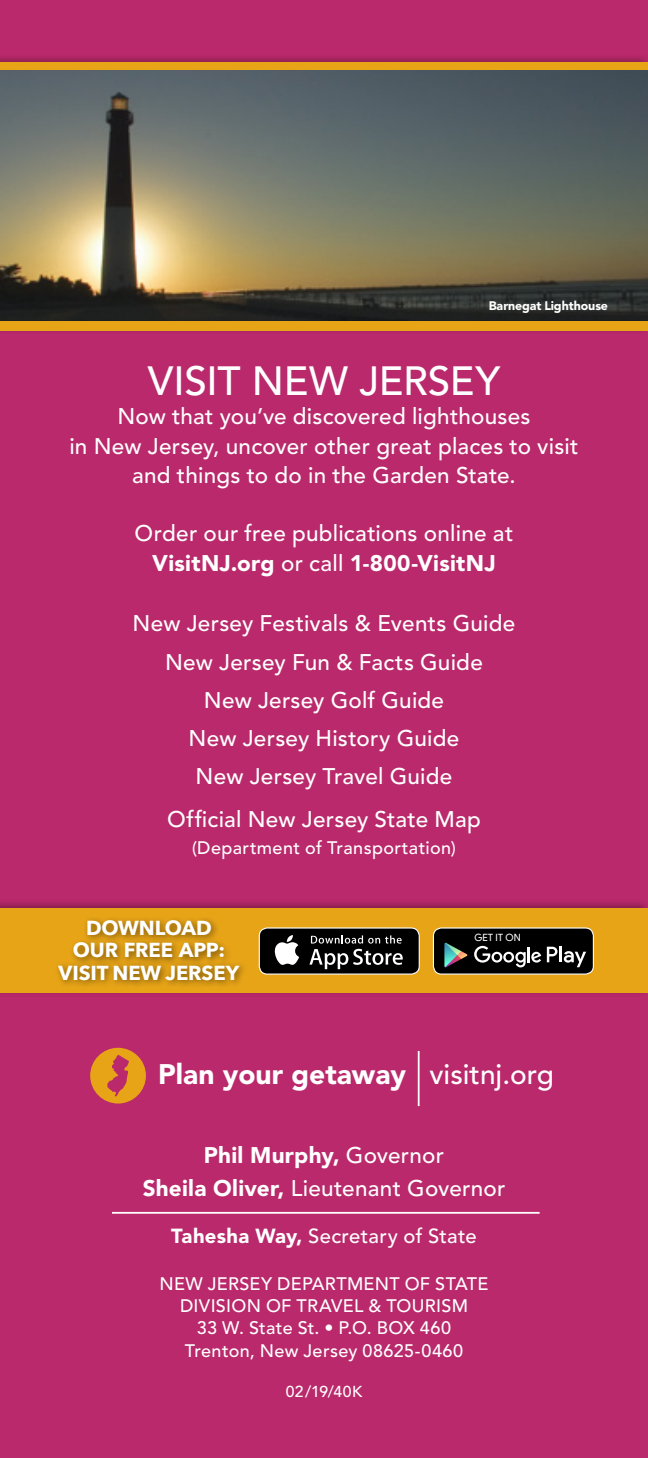
<style>
.page{position:relative;width:648px;height:1458px;background:#b9296b}
.page>*{position:absolute;margin:0;border:0;box-sizing:border-box;transform-origin:0 0}
.t1{font:500 40.5px "Avenir";letter-spacing:-.005em;color:#fff}
.t2{font:900 28.12px "Avenir";color:#fff}
.t3{font:500 22.5px/38.2px "Avenir";letter-spacing:.01em;color:#fff;text-align:center}
.t4{font:700 20.25px/22.5px "Avenir Next";letter-spacing:-.01em;color:#fff}
.t5{font:500 20.25px "Avenir";letter-spacing:.015em;color:#fff}
.t6{font:500 18px/21.6px "Avenir";letter-spacing:.02em;color:#fff}
.t7{font:500 15.75px "Avenir";letter-spacing:.025em;color:#fff}
.t8{font:900 12.38px "Avenir";letter-spacing:-.01em;color:#fff}
.t9{font:10.12px "Product Sans";color:#fff}
.s1{font-weight:900}
.s2{font-weight:500}
</style>
<div class="page">
<div style="left:0;top:53px;width:648px;height:282px;background:#000;opacity:.3"></div>
<div style="left:0;top:62px;width:648px;height:269px;background:#e7a417"></div>
<img style="left:0;top:71px;width:648px;height:249px">
<svg style="left:90px;top:1048px;width:56px;height:56px"></svg>
<hr style="left:418px;top:1051px;width:2px;height:55px;background:#fff">
<div style="left:0;top:899px;width:648px;height:98px;background:#000;opacity:.3"></div>
<div style="left:0;top:908px;width:648px;height:85px;background:#e7a417"></div>
<hr style="left:112px;top:1212px;width:428px;height:2px;background:#fff">
<div style="left:259px;top:928px;width:160px;height:46px;background:#000;border-radius:8px"></div>
<div style="left:259px;top:927px;width:161px;height:48px;border:1px solid #fff;border-radius:8px"></div>
<svg style="left:274px;top:935px;width:129px;height:35px"></svg>
<div style="left:433px;top:928px;width:160px;height:46px;background:#000;border-radius:8px"></div>
<div style="left:433px;top:927px;width:161px;height:48px;border:1px solid #fff;border-radius:8px"></div>
<svg style="left:444px;top:942px;width:142px;height:26px"></svg>
<div style="left:55px;top:916px;width:193px;height:72px;background:#000;opacity:.45"></div>
<p class="t8" style="left:489px;top:298px;width:121px">Barnegat Lighthouse</p>
<h1 class="t1" style="left:148px;top:358px;width:354px">VISIT NEW JERSEY</h1>
<p class="t3" style="left:69px;top:402px;width:511px;line-height:29.2px">Now that you’ve discovered lighthouses<br>in New Jersey, uncover other great places to visit and things to do in the Garden State.</p>
<p class="t3" style="left:135px;top:519px;width:380px;line-height:29.2px">Order our free publications online at<br><span class="s1">VisitNJ.org</span> or call <span class="s1">1-800-VisitNJ</span></p>
<p class="t3" style="left:133px;top:605px;width:384px">New Jersey Festivals &amp; Events Guide<br>New Jersey Fun &amp; Facts Guide<br>New Jersey Golf Guide<br>New Jersey History Guide<br>New Jersey Travel Guide</p>
<p class="t3" style="left:167px;top:801px;width:315px">Official New Jersey State Map</p>
<p class="t6" style="left:192px;top:838px;width:265px">(Department of Transportation)</p>
<p class="t4" style="left:86px;top:916px;width:127px">DOWNLOAD</p>
<p class="t4" style="left:59px;top:939px;width:168px;text-indent:14px">OUR FREE APP:<br>VISIT NEW</p>
<p class="t4" style="left:165px;top:961px;width:75px">JERSEY</p>
<p class="t9" style="left:474px;top:931px;width:48px">GET IT ON</p>
<p class="t2" style="left:158px;top:1057px;width:397px">Plan your getaway <span class="s2">visitnj.org</span></p>
<p class="t3" style="left:143px;top:1139px;width:364px;line-height:33.5px"><span class="s1">Phil Murphy,</span> Governor<br><span class="s1">Sheila Oliver,</span> Lieutenant Governor</p>
<p class="t5" style="left:171px;top:1224px;width:307px"><span class="s1">Tahesha Way,</span> Secretary of State</p>
<p class="t6" style="left:160px;top:1274px;width:70px">New Jersey</p>
<p class="t6" style="left:277px;top:1274px;width:27px">Department</p>
<p class="t6" style="left:405px;top:1274px;width:53px">of State</p>
<p class="t6" style="left:180px;top:1295px;width:24px">Division</p>
<p class="t6" style="left:266px;top:1295px;width:54px">of Travel</p>
<p class="t6" style="left:197px;top:1295px;width:256px;text-indent:172px">&amp; Tourism<br>33 W. State St. • P.O. BOX 460</p>
<p class="t6" style="left:185px;top:1341px;width:280px">Trenton, New Jersey 08625-0460</p>
<p class="t7" style="left:286px;top:1382px;width:78px">02/19/40K</p>
</div>
